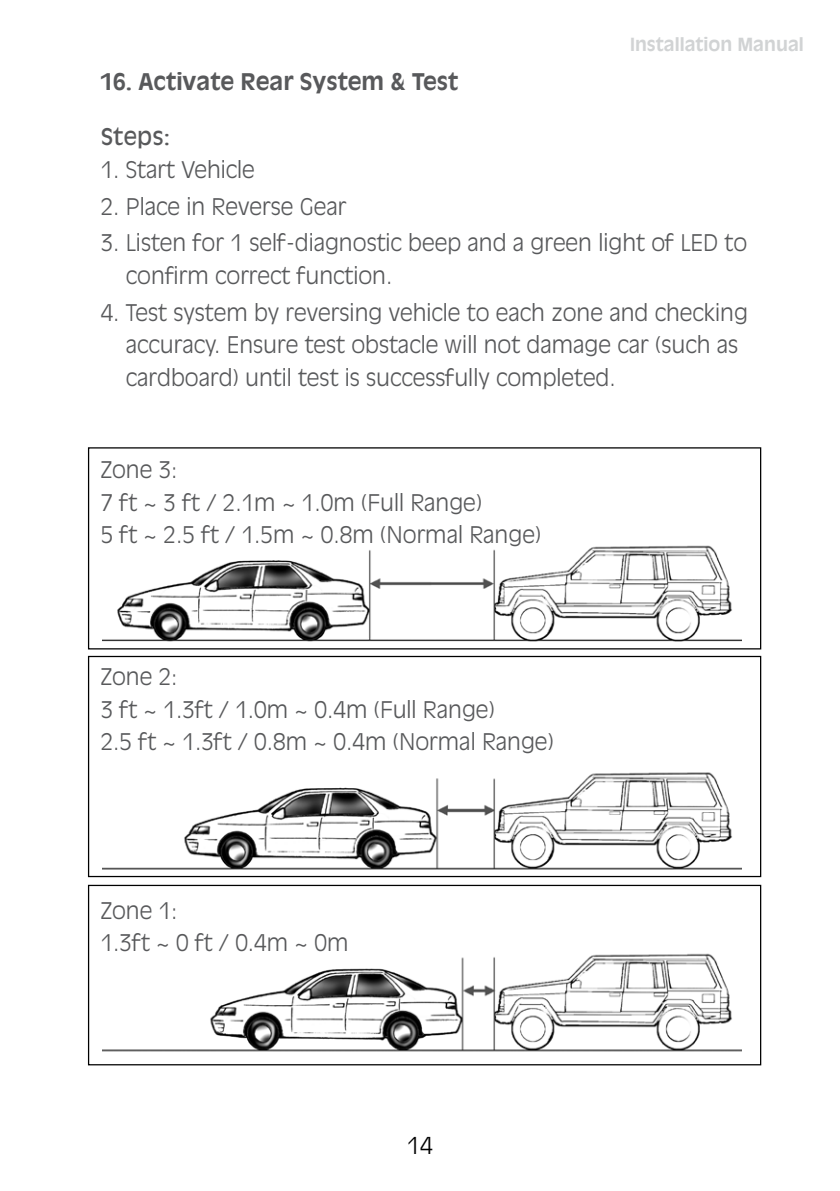
<style>
.page{position:relative;width:840px;height:1191px;background:#fff}
.page>*{position:absolute;margin:0;border:0;box-sizing:border-box;transform-origin:0 0}
.t1{font:300 23px "Antique Olive";color:#000}
.t2{font:300 22.6px/32.6px "Antique Olive";color:#58595b}
.t3{font:700 22.6px "Antique Olive";color:#58595b}
.t4{font:22.6px "Antique Olive";color:#58595b}
.t5{font:700 17.8px "Antique Olive";color:#d1d3d4}
</style>
<div class="page">
<img style="left:102px;top:953px;width:639px;height:99px">
<img style="left:102px;top:772px;width:639px;height:106px">
<img style="left:102px;top:545px;width:639px;height:111px">
<div style="left:88px;top:447px;width:672px;height:202px;border:1px solid #000"></div>
<div style="left:88px;top:656px;width:672px;height:221px;border:1px solid #000"></div>
<div style="left:88px;top:885px;width:672px;height:180px;border:1px solid #000"></div>
<p class="t5" style="left:629px;top:34px;width:175px">Installation Manual</p>
<p class="t3" style="left:101px;top:68px;width:359px">16. Activate Rear System &amp; Test</p>
<p class="t4" style="left:101px;top:123px;width:71px">Steps:</p>
<p class="t2" style="left:101px;top:152px;width:156px">1. Start Vehicle</p>
<p class="t2" style="left:101px;top:189px;width:247px">2. Place in Reverse Gear</p>
<p class="t2" style="left:126px;top:226px;width:622px;text-indent:-25px">3. Listen for 1 self-diagnostic beep and a green light of LED to confirm correct function.</p>
<p class="t2" style="left:126px;top:295px;width:623px;text-indent:-25px">4. Test system by reversing vehicle to each zone and checking accuracy. Ensure test obstacle will not damage car (such as cardboard) until test is successfully completed.</p>
<p class="t2" style="left:101px;top:453px;width:442px">Zone 3:<br>7 ft ~ 3 ft / 2.1m ~ 1.0m (Full Range)<br>5 ft ~ 2.5 ft / 1.5m ~ 0.8m (Normal Range)</p>
<p class="t2" style="left:101px;top:659px;width:454px">Zone 2:<br>3 ft ~ 1.3ft / 1.0m ~ 0.4m (Full Range)<br>2.5 ft ~ 1.3ft / 0.8m ~ 0.4m (Normal Range)</p>
<p class="t2" style="left:101px;top:893px;width:249px">Zone 1:<br>1.3ft ~ 0 ft / 0.4m ~ 0m</p>
<p class="t1" style="left:407px;top:1132px;width:27px">14</p>
</div>
